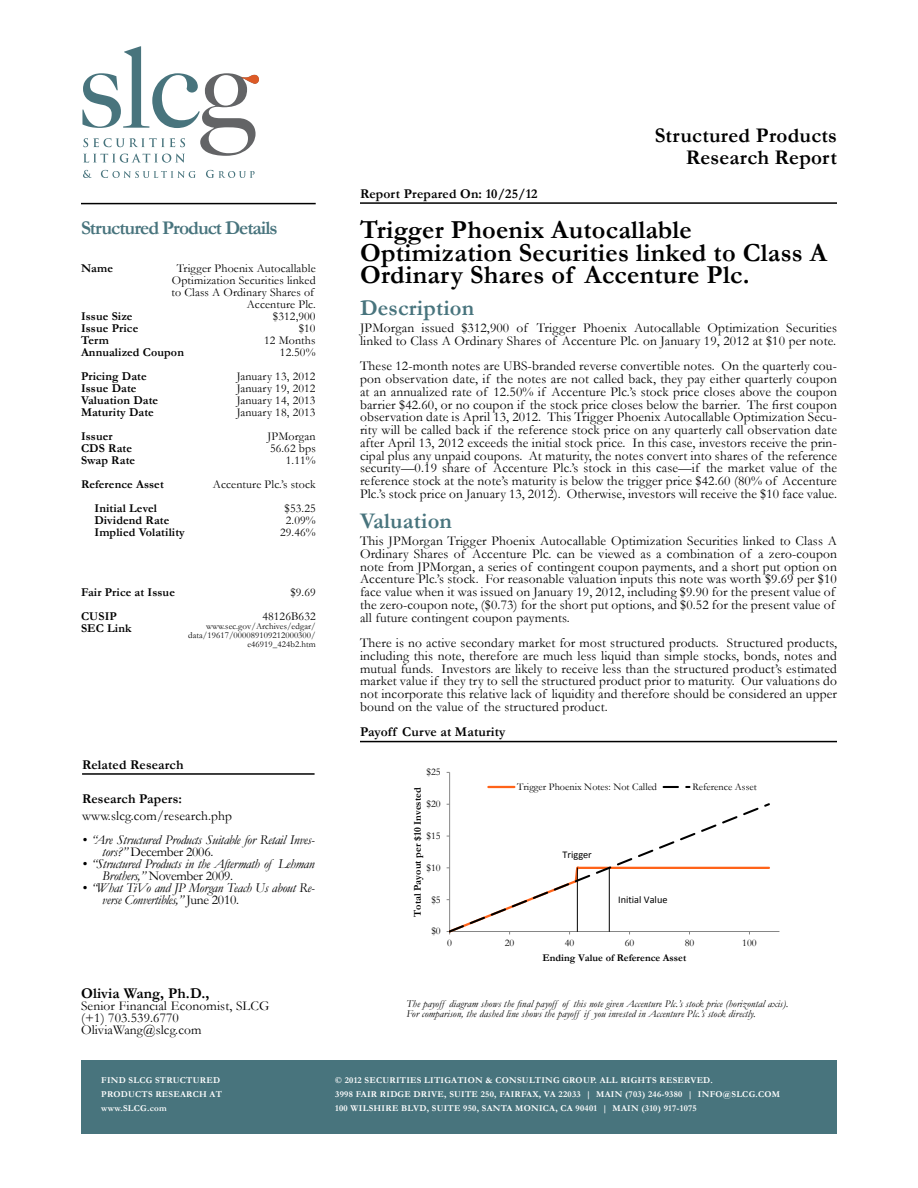
<style>
.page{position:relative;width:918px;height:1188px;background:#fff}
.page>*{position:absolute;margin:0;border:0;box-sizing:border-box;transform-origin:0 0}
.t1{font:700 26.25px/22.5px "Garamond";letter-spacing:.01em;color:#000}
.t2{font:700 22.5px "Garamond";letter-spacing:.01em;color:#48747d}
.t3{font:700 21px/22.5px "Garamond";letter-spacing:.01em;color:#000;text-align:right}
.t4{font:700 19.5px "Garamond";letter-spacing:-.05em;color:#48747d}
.t5{font:700 15px "Garamond";letter-spacing:.01em;color:#000}
.t6{font:13.5px/12.8px "Garamond";letter-spacing:.01em;color:#000}
.t7{font:italic 13.5px/12px "Garamond";letter-spacing:-.02em;color:#000}
.t8{font:700 13.5px "Garamond";letter-spacing:.01em;color:#000}
.t9{font:12px/12px "Garamond";letter-spacing:.01em;color:#000;text-align:right}
.t10{font:700 12px/12px "Garamond";letter-spacing:.01em;color:#000}
.t11{font:italic 10.5px/9.8px "Garamond";letter-spacing:.01em;color:#000}
.t12{font:10.2px "Garamond";color:#000}
.t13{font:700 10.2px "Garamond";color:#000}
.t14{font:10.2px "Calibri";color:#000}
.t15{font:700 9px/14.2px "Garamond";letter-spacing:.03em;color:#fff}
.t16{font:9px/9px "Garamond";letter-spacing:.01em;color:#000;text-align:right}
.s1{font-style:normal}
</style>
<div class="page">
<hr style="left:360px;top:202px;width:477px;height:2px;background:#000">
<hr style="left:360px;top:741px;width:477px;height:1px;background:#000">
<hr style="left:449px;top:772px;width:1px;height:160px;background:#868686">
<hr style="left:450px;top:931px;width:329px;height:1px;background:#868686">
<svg style="left:447px;top:802px;width:323px;height:132px"></svg>
<hr style="left:609px;top:868px;width:1px;height:63px;background:#000">
<hr style="left:577px;top:868px;width:1px;height:63px;background:#000">
<hr style="left:488px;top:786px;width:26px;height:2px;background:#ff6319">
<svg style="left:664px;top:786px;width:26px;height:2px"></svg>
<hr style="left:81px;top:203px;width:235px;height:1px;background:#000">
<div style="left:81px;top:1061px;width:234px;height:73px;background:#48747d"></div>
<div style="left:315px;top:1061px;width:522px;height:73px;background:#48747d"></div>
<hr style="left:82px;top:773px;width:233px;height:2px;background:#000">
<svg style="left:83px;top:170px;width:9px;height:8px"></svg>
<svg style="left:101px;top:170px;width:95px;height:8px"></svg>
<svg style="left:206px;top:170px;width:49px;height:8px"></svg>
<svg style="left:82px;top:46px;width:177px;height:117px"></svg>
<h3 class="t4" style="left:81px;top:215px;width:198px">Structured Product Details</h3>
<p class="t10" style="left:81px;top:263px;width:33px">Name</p>
<p class="t9" style="left:171px;top:262px;width:146px">Trigger Phoenix Autocallable<br>Optimization Securities linked to Class A Ordinary Shares of<br>Accenture Plc.</p>
<p class="t9" style="left:264px;top:310px;width:53px">$312,900 $10<br>12 Months<br>12.50%</p>
<p class="t9" style="left:237px;top:370px;width:80px;text-align:justify">January 13, 2012<br>January 19, 2012<br>January 14, 2013<br>January 18, 2013</p>
<p class="t10" style="left:81px;top:310px;width:104px">Issue Size<br>Issue Price<br>Term<br>Annualized Coupon</p>
<p class="t10" style="left:81px;top:370px;width:79px">Pricing Date<br>Issue Date<br>Valuation Date<br>Maturity Date</p>
<p class="t10" style="left:81px;top:430px;width:56px">Issuer<br>CDS Rate<br>Swap Rate</p>
<p class="t9" style="left:267px;top:430px;width:50px">JPMorgan<br>56.62 bps<br>1.11%</p>
<p class="t10" style="left:95px;top:502px;width:92px">Initial Level<br>Dividend Rate<br>Implied Volatility</p>
<p class="t9" style="left:280px;top:502px;width:37px;text-align:center">$53.25<br>2.09%<br>29.46%</p>
<p class="t10" style="left:81px;top:479px;width:84px">Reference Asset</p>
<p class="t9" style="left:213px;top:478px;width:104px">Accenture Plc.’s stock</p>
<p class="t10" style="left:81px;top:580px;width:95px;line-height:24px">Fair Price at Issue<br>CUSIP</p>
<p class="t10" style="left:81px;top:622px;width:52px">SEC Link</p>
<p class="t9" style="left:262px;top:580px;width:55px;line-height:24px">$9.69<br>48126B632</p>
<p class="t16" style="left:188px;top:621px;width:129px">www.sec.gov/Archives/edgar/ data/19617/000089109212000300/ e46919_424b2.htm</p>
<p class="t8" style="left:82px;top:755px;width:103px">Related Research</p>
<p class="t8" style="left:82px;top:790px;width:102px">Research Papers:</p>
<p class="t6" style="left:82px;top:809px;width:151px">www.slcg.com/research.php</p>
<p class="t7" style="left:102px;top:833px;width:214px;text-indent:-20px">• “Are Structured Products Suitable for Retail Inves&shy;tors?” <span class="s1">December 2006.</span></p>
<p class="t7" style="left:102px;top:857px;width:214px;text-indent:-20px">• “Structured Products in the Aftermath of Lehman<br>Brothers,” <span class="s1">November 2009.</span></p>
<p class="t7" style="left:102px;top:881px;width:214px;text-indent:-20px">• “What TiVo and JP Morgan Teach Us about Re&shy;verse Convertibles,” <span class="s1">June 2010.</span></p>
<h3 class="t3" style="left:655px;top:124px;width:184px">Structured Products<br>Research Report</h3>
<p class="t8" style="left:360px;top:184px;width:179px">Report Prepared On: 10/25/12</p>
<h1 class="t1" style="left:360px;top:219px;width:469px">Trigger Phoenix Autocallable<br>Optimization Securities linked to Class A<br>Ordinary Shares of Accenture Plc.</h1>
<h2 class="t2" style="left:360px;top:292px;width:116px">Description</h2>
<p class="t6" style="left:360px;top:321px;width:478px">JPMorgan issued $312,900 of Trigger Phoenix Autocallable Optimization Securities linked to Class A Ordinary Shares of Accenture Plc. on January 19, 2012 at $10 per note.</p>
<p class="t6" style="left:360px;top:359px;width:479px;text-align:justify">These 12-month notes are UBS-branded reverse convertible notes. On the quarterly cou&shy;pon observation date, if the notes are not called back, they pay either quarterly coupon at an annualized rate of 12.50% if Accenture Plc.’s stock price closes above the coupon barrier $42.60, or no coupon if the stock price closes below the barrier. The first coupon observation date is April 13, 2012. This Trigger Phoenix Autocallable Optimization Secu&shy;rity will be called back if the reference stock price on any quarterly call observation date after April 13, 2012 exceeds the initial stock price. In this case, investors receive the prin&shy;cipal plus any unpaid coupons. At maturity, the notes convert into shares of the reference security—0.19 share of Accenture Plc.’s stock in this case—if the market value of the reference stock at the note’s maturity is below the trigger price $42.60 (80% of Accenture Plc.’s stock price on January 13, 2012). Otherwise, investors will receive the $10 face value.</p>
<h2 class="t2" style="left:360px;top:505px;width:94px">Valuation</h2>
<p class="t6" style="left:360px;top:534px;width:478px">This JPMorgan Trigger Phoenix Autocallable Optimization Securities linked to Class A Ordinary Shares of Accenture Plc. can be viewed as a combination of a zero-coupon note from JPMorgan, a series of contingent coupon payments, and a short put option on Accenture Plc.’s stock. For reasonable valuation inputs this note was worth $9.69 per $10 face value when it was issued on January 19, 2012, including $9.90 for the present value of the zero-coupon note, ($0.73) for the short put options, and $0.52 for the present value of all future contingent coupon payments.</p>
<p class="t6" style="left:360px;top:636px;width:479px;text-align:justify">There is no active secondary market for most structured products. Structured products, including this note, therefore are much less liquid than simple stocks, bonds, notes and mutual funds. Investors are likely to receive less than the structured product’s estimated market value if they try to sell the structured product prior to maturity. Our valuations do not incorporate this relative lack of liquidity and therefore should be considered an upper bound on the value of the structured product.</p>
<p class="t8" style="left:360px;top:723px;width:147px">Payoff Curve at Maturity</p>
<p class="t12" style="left:427px;top:765px;width:16px">$25</p>
<p class="t13" style="left:411px;top:917px;width:131px;rotate:-90deg">Total Payout per $10 Invested</p>
<p class="t12" style="left:427px;top:797px;width:16px">$20</p>
<p class="t12" style="left:427px;top:829px;width:16px">$15</p>
<p class="t12" style="left:427px;top:861px;width:16px">$10</p>
<p class="t12" style="left:431px;top:892px;width:11px">$5</p>
<p class="t12" style="left:431px;top:924px;width:11px">$0</p>
<p class="t12" style="left:517px;top:780px;width:141px">Trigger Phoenix Notes: Not Called</p>
<p class="t12" style="left:692px;top:780px;width:66px">Reference Asset</p>
<p class="t14" style="left:563px;top:848px;width:31px">Trigger</p>
<p class="t14" style="left:618px;top:893px;width:51px">Initial Value</p>
<p class="t12" style="left:447px;top:936px;width:6px">0</p>
<p class="t12" style="left:505px;top:936px;width:11px">20</p>
<p class="t12" style="left:565px;top:936px;width:11px">40</p>
<p class="t12" style="left:625px;top:936px;width:11px">60</p>
<p class="t12" style="left:685px;top:936px;width:11px">80</p>
<p class="t12" style="left:742px;top:936px;width:16px">100</p>
<p class="t13" style="left:543px;top:951px;width:145px">Ending Value of Reference Asset</p>
<p class="t5" style="left:81px;top:983px;width:130px">Olivia Wang, Ph.D.,</p>
<p class="t6" style="left:81px;top:999px;width:190px;line-height:12px">Senior Financial Economist, SLCG (+1) 703.539.6770<br>OliviaWang@slcg.com</p>
<p class="t15" style="left:101px;top:1073px;width:122px">FIND SLCG STRUCTURED<br>PRODUCTS RESEARCH AT www.SLCG.com</p>
<p class="t15" style="left:335px;top:1073px;width:446px">© 2012 SECURITIES LITIGATION &amp; CONSULTING GROUP. ALL RIGHTS RESERVED.<br>3998 FAIR RIDGE DRIVE, SUITE 250, FAIRFAX, VA 22033 | MAIN (703) 246-9380 | INFO@SLCG.COM<br>100 WILSHIRE BLVD, SUITE 950, SANTA MONICA, CA 90401 | MAIN (310) 917-1075</p>
<p class="t11" style="left:406px;top:999px;width:383px">The payoff diagram shows the final payoff of this note given Accenture Plc.’s stock price (horizontal axis).<br>For comparison, the dashed line shows the payoff if you invested in Accenture Plc.’s stock directly.</p>
</div>
